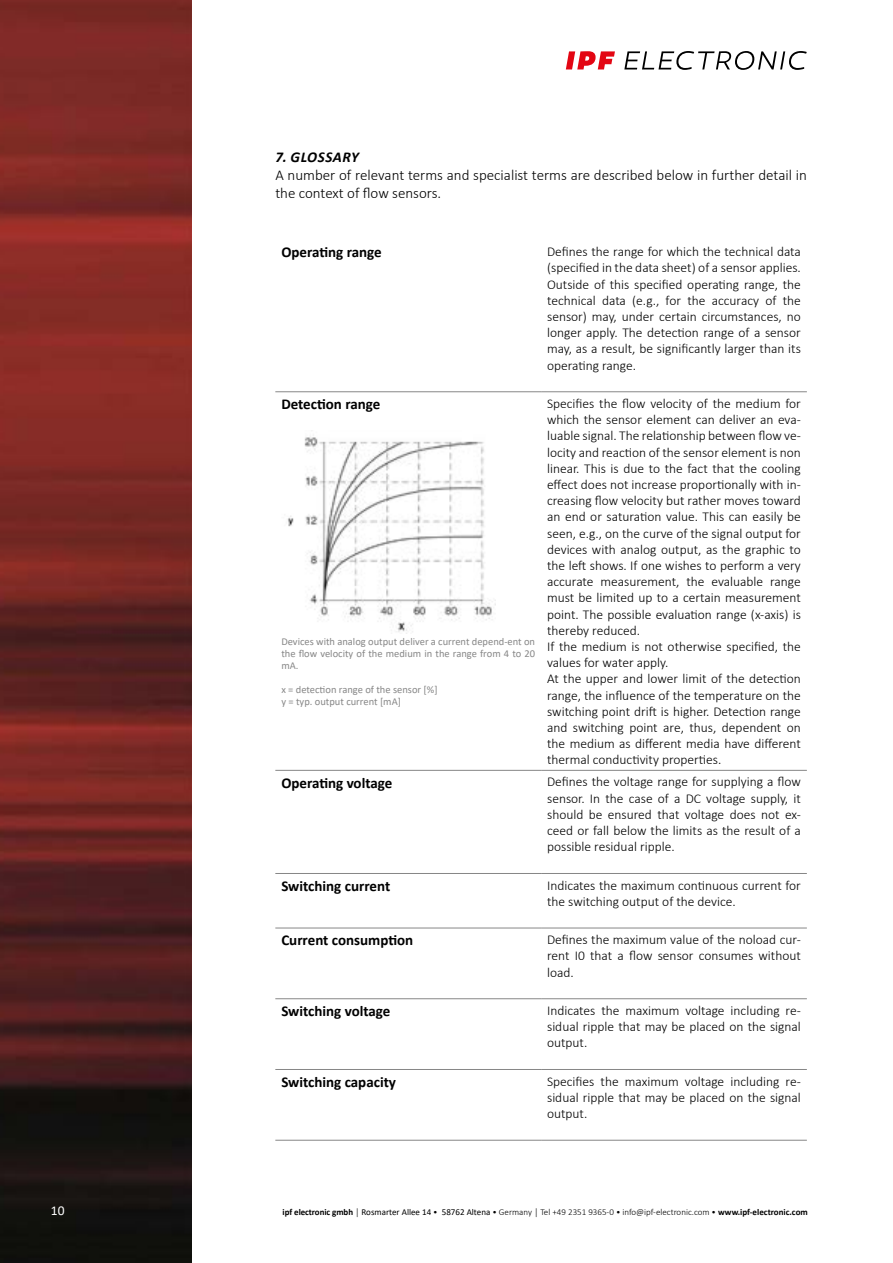
<style>
.page{position:relative;width:893px;height:1263px;background:#fff}
.page>*{position:absolute;margin:0;border:0;box-sizing:border-box;transform-origin:0 0}
.t1{font:700 15px "Calibri";color:#000}
.t2{font:300 15px/18px "Calibri";color:#000}
.t3{font:italic 700 15px "Calibri";letter-spacing:.04em;color:#000}
.t4{font:300 13.5px/16.2px "Calibri";color:#000;text-align:justify}
.t5{font:13.5px "Calibri";color:#fff}
.t6{font:10.5px/12px "Calibri";color:#878787;text-align:justify}
.t7{font:300 9px "Calibri";color:#000}
.s1{font-weight:700}
.s2{font-weight:400}
</style>
<div class="page">
<img style="left:0;top:0;width:191px;height:1263px">
<svg style="left:624px;top:51px;width:183px;height:19px"></svg>
<svg style="left:566px;top:51px;width:49px;height:18px"></svg>
<hr style="left:275px;top:391px;width:266px;height:1px;background:#878787">
<hr style="left:541px;top:391px;width:266px;height:1px;background:#878787">
<hr style="left:275px;top:770px;width:266px;height:1px;background:#878787">
<hr style="left:541px;top:770px;width:266px;height:1px;background:#878787">
<hr style="left:275px;top:873px;width:266px;height:1px;background:#878787">
<hr style="left:541px;top:873px;width:266px;height:1px;background:#878787">
<hr style="left:275px;top:928px;width:266px;height:1px;background:#878787">
<hr style="left:541px;top:928px;width:266px;height:1px;background:#878787">
<hr style="left:275px;top:998px;width:266px;height:1px;background:#878787">
<hr style="left:541px;top:998px;width:266px;height:1px;background:#878787">
<hr style="left:275px;top:1069px;width:266px;height:1px;background:#878787">
<hr style="left:541px;top:1069px;width:266px;height:1px;background:#878787">
<hr style="left:275px;top:1140px;width:266px;height:1px;background:#878787">
<hr style="left:541px;top:1140px;width:266px;height:1px;background:#878787">
<img style="left:287px;top:436px;width:208px;height:196px">
<p class="t3" style="left:275px;top:146px;width:85px">7. GLOSSARY</p>
<p class="t2" style="left:275px;top:166px;width:533px">A number of relevant terms and specialist terms are described below in further detail in the context of flow sensors.</p>
<p class="t1" style="left:281px;top:242px;width:102px">Operating range</p>
<p class="t4" style="left:547px;top:243px;width:255px">Defines the range for which the technical data (specified in the data sheet) of a sensor applies.<br>Outside of this specified operating range, the technical data (e.g., for the accuracy of the sensor) may, under certain circumstances, no longer apply. The detection range of a sensor may, as a result, be significantly larger than its operating range.</p>
<p class="t1" style="left:281px;top:393px;width:100px">Detection range</p>
<p class="t4" style="left:547px;top:395px;width:255px;text-align:left">Specifies the flow velocity of the medium for which the sensor element can deliver an eva&shy;luable signal. The relationship between flow ve&shy;locity and reaction of the sensor element is non linear. This is due to the fact that the cooling effect does not increase proportionally with in&shy;creasing flow velocity but rather moves toward an end or saturation value. This can easily be seen, e.g., on the curve of the signal output for devices with analog output, as the graphic to the left shows. If one wishes to perform a very accurate measurement, the evaluable range must be limited up to a certain measurement point. The possible evaluation range (x-axis) is thereby reduced.<br>If the medium is not otherwise specified, the values for water apply.<br>At the upper and lower limit of the detection range, the influence of the temperature on the switching point drift is higher. Detection range and switching point are, thus, dependent on the medium as different media have different thermal conductivity properties.</p>
<p class="t6" style="left:281px;top:636px;width:255px">Devices with analog output deliver a current depend-ent on the flow velocity of the medium in the range from 4 to 20 mA.</p>
<p class="t6" style="left:281px;top:684px;width:158px">x = detection range of the sensor [%] y = typ. output current [mA]</p>
<p class="t1" style="left:281px;top:772px;width:113px">Operating voltage</p>
<p class="t4" style="left:547px;top:774px;width:255px">Defines the voltage range for supplying a flow sensor. In the case of a DC voltage supply, it should be ensured that voltage does not ex&shy;ceed or fall below the limits as the result of a possible residual ripple.</p>
<p class="t1" style="left:281px;top:875px;width:110px">Switching current</p>
<p class="t4" style="left:547px;top:877px;width:255px">Indicates the maximum continuous current for the switching output of the device.</p>
<p class="t1" style="left:281px;top:930px;width:133px">Current consumption</p>
<p class="t4" style="left:547px;top:931px;width:255px">Defines the maximum value of the noload cur&shy;rent I0 that a flow sensor consumes without load.</p>
<p class="t1" style="left:281px;top:1000px;width:111px">Switching voltage</p>
<p class="t4" style="left:547px;top:1002px;width:255px">Indicates the maximum voltage including re&shy;sidual ripple that may be placed on the signal output.</p>
<p class="t1" style="left:281px;top:1071px;width:116px">Switching capacity</p>
<p class="t4" style="left:547px;top:1073px;width:255px">Specifies the maximum voltage including re&shy;sidual ripple that may be placed on the signal output.</p>
<p class="t5" style="left:51px;top:1201px;width:15px">10</p>
<p class="t7" style="left:283px;top:1206px;width:527px"><span class="s1">ipf electronic gmbh</span> │ <span class="s2">Rosmarter Allee 14</span> • <span class="s2">58762 Altena</span> • Germany │ Tel +49 2351 9365-0 • info@ipf-electronic.com • <span class="s1">www.ipf-electronic.com</span></p>
</div>
